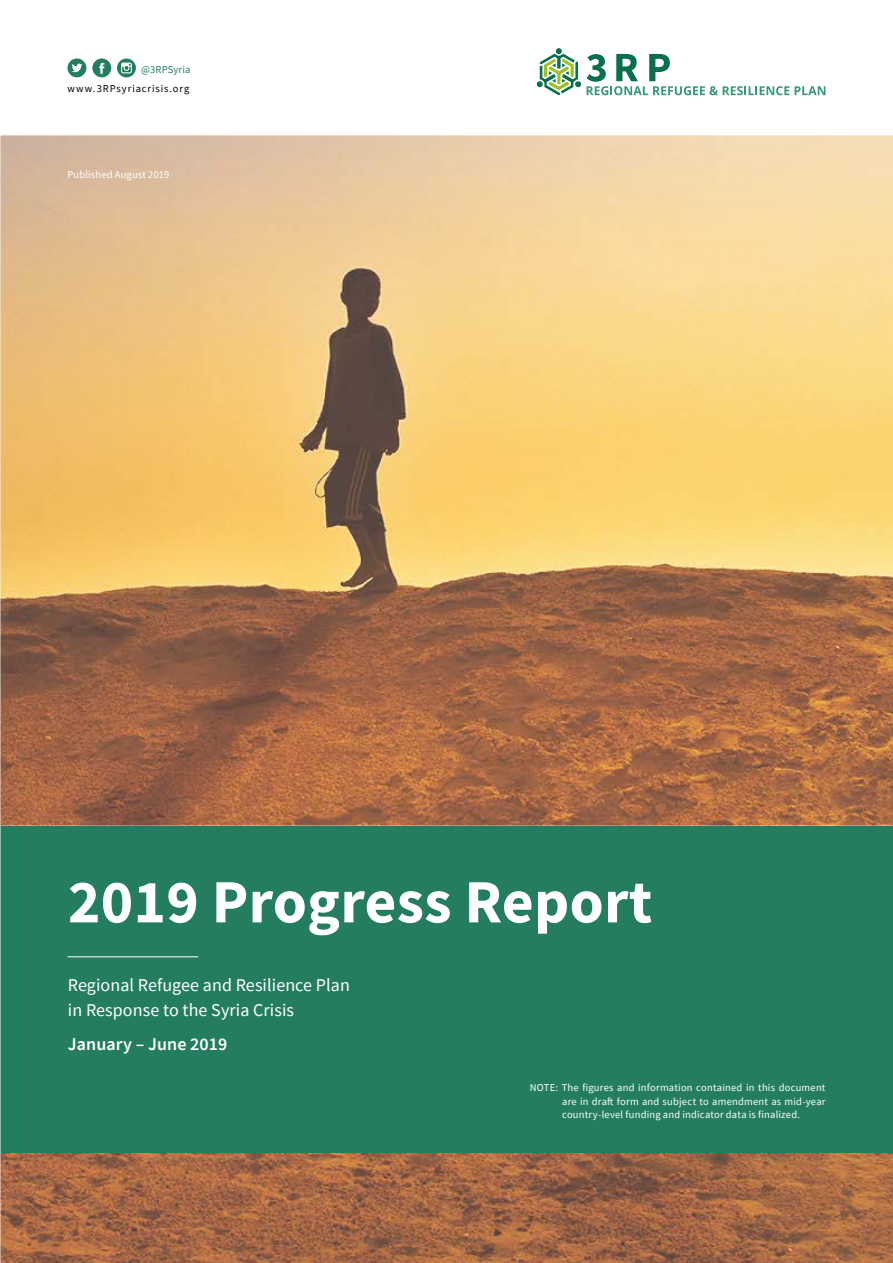
<style>
.page{position:relative;width:893px;height:1263px;background:#fff}
.page>*{position:absolute;margin:0;border:0;box-sizing:border-box;transform-origin:0 0}
.t1{font:700 61.5px "Source Sans Pro";letter-spacing:.005em;color:#fff}
.t2{font:18px/25.5px "Source Sans Pro";letter-spacing:.005em;color:#fff}
.t3{font:600 18px "Source Sans Pro";letter-spacing:.005em;color:#fff}
.t4{font:10.5px/13.5px "Source Sans Pro";letter-spacing:.02em;color:#fff;text-align:justify}
.t5{font:10.5px "Source Sans Pro";letter-spacing:.085em;color:#000}
.t6{font:10.5px "Source Sans Pro";letter-spacing:.02em;color:#247d61}
</style>
<div class="page">
<img style="left:0;top:135px;width:893px;height:1128px">
<div style="left:0;top:826px;width:893px;height:326px;background:#247d61"></div>
<svg style="left:795px;top:86px;width:30px;height:9px"></svg>
<svg style="left:587px;top:54px;width:202px;height:41px"></svg>
<svg style="left:537px;top:48px;width:44px;height:47px"></svg>
<hr style="left:68px;top:956px;width:130px;height:1px;background:#fff">
<hr style="left:0;top:826px;width:1px;height:326px;background:#92beb0">
<svg style="left:92px;top:59px;width:19px;height:18px"></svg>
<svg style="left:68px;top:58px;width:18px;height:19px"></svg>
<svg style="left:117px;top:59px;width:19px;height:18px"></svg>
<p class="t6" style="left:141px;top:63px;width:51px">@3RPSyria</p>
<p class="t5" style="left:68px;top:82px;width:123px">www.3RPsyriacrisis.org</p>
<p class="t4" style="left:68px;top:168px;width:103px">Published August 2019</p>
<h1 class="t1" style="left:68px;top:860px;width:586px">2019 Progress Report</h1>
<h2 class="t2" style="left:68px;top:972px;width:283px">Regional Refugee and Resilience Plan in Response to the Syria Crisis</h2>
<h2 class="t3" style="left:68px;top:1032px;width:161px">January – June 2019</h2>
<p class="t4" style="left:562px;top:1081px;width:265px;text-indent:-32px">NOTE: The figures and information contained in this document are in draft form and subject to amendment as mid-year country-level funding and indicator data is finalized.</p>
</div>
